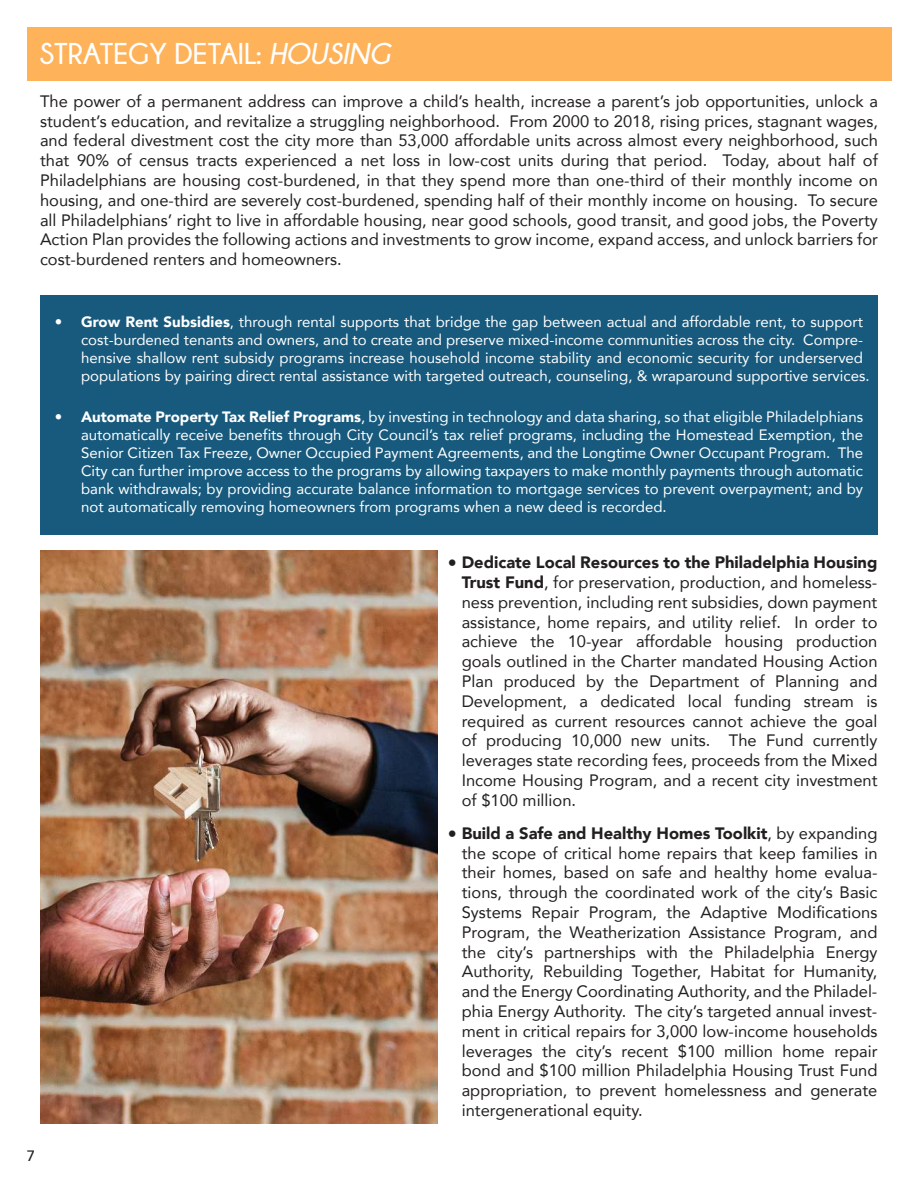
<style>
.page{position:relative;width:918px;height:1188px;background:#fff}
.page>*{position:absolute;margin:0;border:0;box-sizing:border-box;transform-origin:0 0}
.t1{font:700 30px "Champagne&Limousines";color:#fff}
.t2{font:16.5px/19.8px "Avenir";color:#221f1f;text-align:justify}
.t3{font:15px/18px "Avenir";color:#fff}
.t4{font:500 15px "Avenir";color:#221f1f}
.s1{font-style:italic}
.s2{font-weight:900}
.s3{font-size:18px}
</style>
<div class="page">
<div style="left:27px;top:27px;width:864px;height:54px;background:#feb35a"></div>
<div style="left:41px;top:295px;width:837px;height:239px;background:#175a7d"></div>
<img style="left:40px;top:551px;width:397px;height:573px">
<h1 class="t1" style="left:39px;top:36px;width:352px">STRATEGY DETAIL: <span class="s1">HOUSING</span></h1>
<p class="t2" style="left:40px;top:92px;width:840px">The power of a permanent address can improve a child’s health, increase a parent’s job opportunities, unlock a student’s education, and revitalize a struggling neighborhood. From 2000 to 2018, rising prices, stagnant wages, and federal divestment cost the city more than 53,000 affordable units across almost every neighborhood, such that 90% of census tracts experienced a net loss in low-cost units during that period. Today, about half of Philadelphians are housing cost-burdened, in that they spend more than one-third of their monthly income on housing, and one-third are severely cost-burdened, spending half of their monthly income on housing. To secure all Philadelphians’ right to live in affordable housing, near good schools, good transit, and good jobs, the Poverty Action Plan provides the following actions and investments to grow income, expand access, and unlock barriers for cost-burdened renters and homeowners.</p>
<p class="t4" style="left:27px;top:1149px;width:10px">7</p>
<p class="t3" style="left:55px;top:314px;width:9px">ï</p>
<p class="t3" style="left:55px;top:409px;width:9px">ï</p>
<p class="t3" style="left:81px;top:314px;width:790px"><span class="s2">Grow Rent Subsidies</span>, through rental supports that bridge the gap between actual and affordable rent, to support cost-burdened tenants and owners, and to create and preserve mixed-income communities across the city. Compre&shy;hensive shallow rent subsidy programs increase household income stability and economic security for underserved populations by pairing direct rental assistance with targeted outreach, counseling, &amp; wraparound supportive services.</p>
<p class="t3" style="left:81px;top:409px;width:784px;text-align:justify"><span class="s2">Automate Property Tax Relief Programs</span>, by investing in technology and data sharing, so that eligible Philadelphians automatically receive benefits through City Council’s tax relief programs, including the Homestead Exemption, the Senior Citizen Tax Freeze, Owner Occupied Payment Agreements, and the Longtime Owner Occupant Program. The City can further improve access to the programs by allowing taxpayers to make monthly payments through automatic bank withdrawals; by providing accurate balance information to mortgage services to prevent overpayment; and by not automatically removing homeowners from programs when a new deed is recorded.</p>
<p class="t2" style="left:462px;top:554px;width:417px;text-indent:-14px"><span class="s3">ï</span> <span class="s2">Dedicate Local Resources to the Philadelphia Housing Trust Fund</span>, for preservation, production, and homeless&shy;ness prevention, including rent subsidies, down payment assistance, home repairs, and utility relief. In order to achieve the 10-year affordable housing production goals outlined in the Charter mandated Housing Action Plan produced by the Department of Planning and Development, a dedicated local funding stream is required as current resources cannot achieve the goal of producing 10,000 new units. The Fund currently leverages state recording fees, proceeds from the Mixed Income Housing Program, and a recent city investment of $100 million.</p>
<p class="t2" style="left:462px;top:824px;width:417px;text-indent:-14px"><span class="s3">ï</span> <span class="s2">Build a Safe and Healthy Homes Toolkit</span>, by expanding the scope of critical home repairs that keep families in their homes, based on safe and healthy home evalua&shy;tions, through the coordinated work of the city’s Basic Systems Repair Program, the Adaptive Modifications Program, the Weatherization Assistance Program, and the city’s partnerships with the Philadelphia Energy Authority, Rebuilding Together, Habitat for Humanity, and the Energy Coordinating Authority, and the Philadel&shy;phia Energy Authority. The city’s targeted annual invest&shy;ment in critical repairs for 3,000 low-income households leverages the city’s recent $100 million home repair bond and $100 million Philadelphia Housing Trust Fund appropriation, to prevent homelessness and generate intergenerational equity.</p>
</div>
